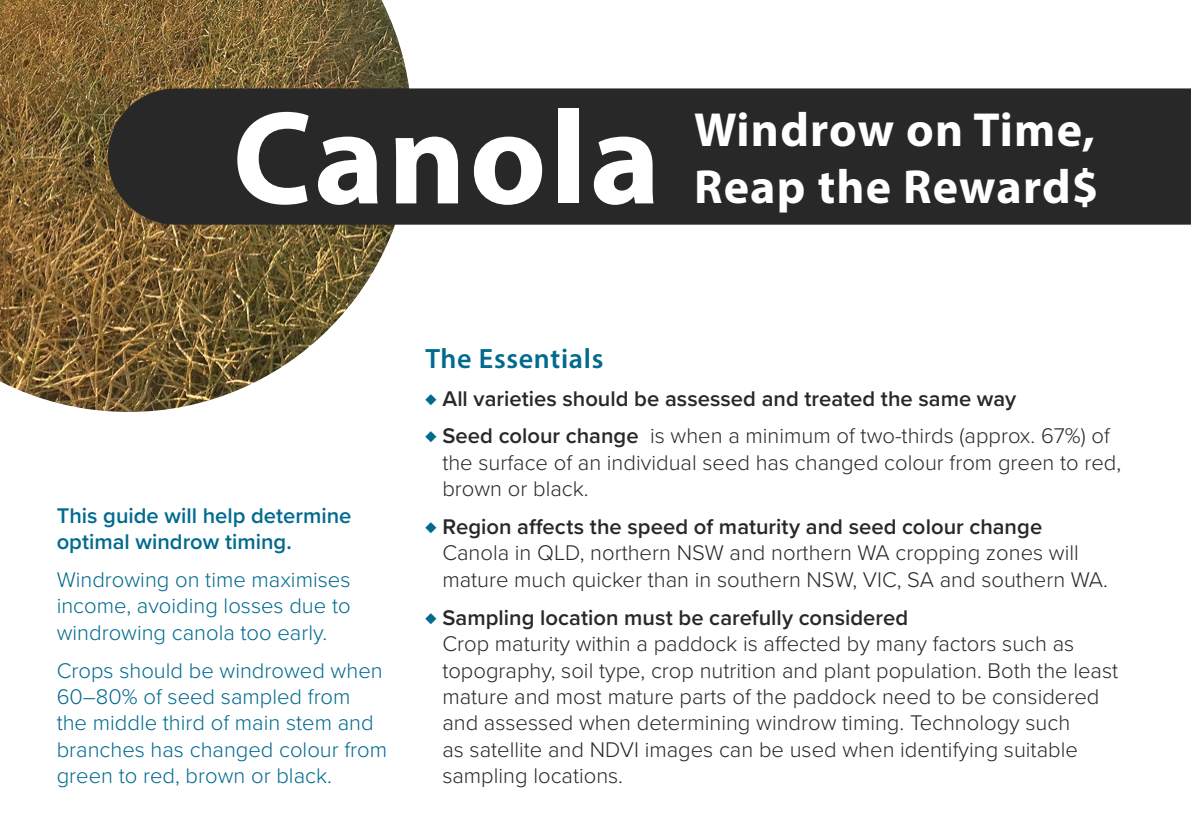
<style>
.page{position:relative;width:1191px;height:840px;background:#fff}
.page>*{position:absolute;margin:0;border:0;box-sizing:border-box;transform-origin:0 0}
.H-title{font:700 133.4px "Myriad Pro";letter-spacing:.025em;color:#fff}
.H-title-2{font:700 48px/57.6px "Myriad Pro";letter-spacing:.025em;color:#fff}
.Heading_2{font:600 28px "Myriad Pro";letter-spacing:.025em;color:#006a8f}
.t1{font:300 22px/26.4px "Proxima Nova";color:#292829}
.highlight_text{font:300 22px/26.4px "Proxima Nova";color:#006a8f;text-align:justify}
.t2{font:600 22px "Proxima Nova";color:#292829}
.highlight_text-2{font:600 22px/26.4px "Proxima Nova";color:#006a8f}
.s1{color:#006a8f}
.s2{font-weight:600;color:#006a8f}
.s3{font-weight:600}
</style>
<div class="page">
<img style="left:0;top:0;width:412px;height:411px">
<div style="left:108px;top:88px;width:1083px;height:136px;background:#292829"></div>
<p class="H-title" style="left:233px;top:71px;width:429px">Canola</p>
<p class="H-title-2" style="left:694px;top:99px;width:406px">Windrow on Time,<br>Reap the Reward$</p>
<p class="highlight_text-2" style="left:57px;top:501px;width:296px">This guide will help determine optimal windrow timing.</p>
<p class="highlight_text" style="left:57px;top:564px;width:295px">Windrowing on time maximises income, avoiding losses due to windrowing canola too early.</p>
<p class="highlight_text" style="left:57px;top:655px;width:332px;text-align:left">Crops should be windrowed when<br>60–80% of seed sampled from<br>the middle third of main stem and branches has changed colour from green to red, brown or black.</p>
<p class="Heading_2" style="left:425px;top:340px;width:180px">The Essentials</p>
<p class="t2" style="left:425px;top:381px;width:592px"><span class="s1">♦</span> All varieties should be assessed and treated the same way</p>
<p class="t1" style="left:442px;top:421px;width:680px;text-indent:-17px"><span class="s2">♦</span> <span class="s3">Seed colour change</span> is when a minimum of two-thirds (approx. 67%) of the surface of an individual seed has changed colour from green to red, brown or black.</p>
<p class="t1" style="left:442px;top:512px;width:667px;text-indent:-17px"><span class="s2">♦</span> <span class="s3">Region affects the speed of maturity and seed colour change<br></span>Canola in QLD, northern NSW and northern WA cropping zones will mature much quicker than in southern NSW, VIC, SA and southern WA.</p>
<p class="t1" style="left:442px;top:602px;width:677px;text-indent:-17px"><span class="s2">♦</span> <span class="s3">Sampling location must be carefully considered<br></span>Crop maturity within a paddock is affected by many factors such as topography, soil type, crop nutrition and plant population. Both the least mature and most mature parts of the paddock need to be considered and assessed when determining windrow timing. Technology such<br>as satellite and NDVI images can be used when identifying suitable sampling locations.</p>
</div>
